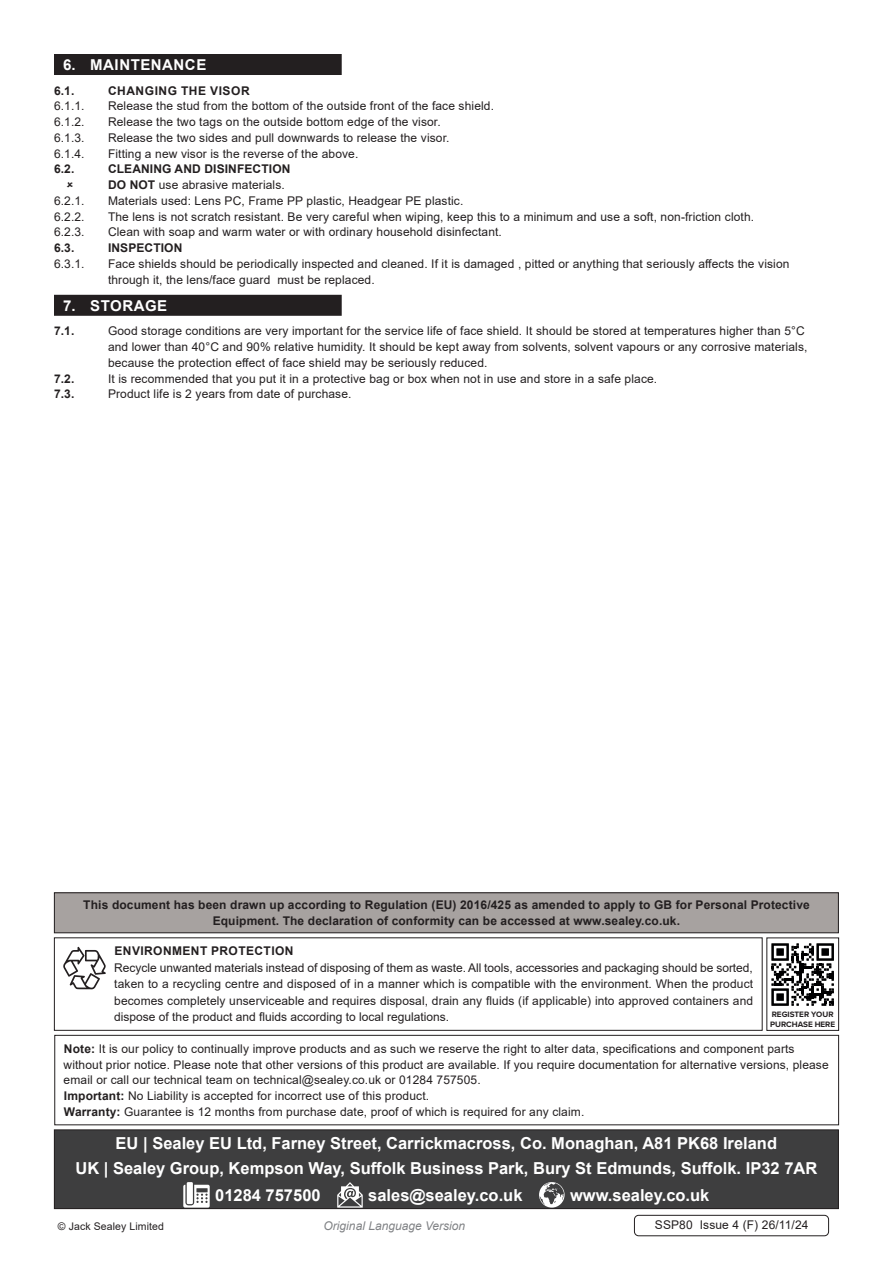
<style>
.page{position:relative;width:893px;height:1263px;background:#fff}
.page>*{position:absolute;margin:0;border:0;box-sizing:border-box;transform-origin:0 0}
.Footer_Contact_Information{font:700 16.5px "Arial";color:#fff}
.t1{font:700 15px "Arial";letter-spacing:.035em;color:#fff}
.Enviroment_Protection_Body{font:12px/15.8px "Arial";letter-spacing:.01em;color:#231f20}
.Body{font:12px/15.8px "Arial";letter-spacing:.01em;color:#231f20}
.Body-2{font:700 12px/15.8px "Arial";letter-spacing:.01em;color:#231f20;text-align:center}
.t2{font:italic 12px "Arial";color:#808285}
.Body__Footer{font:12px "Arial";letter-spacing:.01em;color:#231f20}
.Enviroment_Protection_Header{font:700 12px "Arial";letter-spacing:.035em;color:#231f20}
.Body-3{font:700 12px "Arial";letter-spacing:.045em;color:#231f20}
.Body__Justified__7pt{font:10.5px "Arial";letter-spacing:.01em;color:#231f20}
.t3{font:700 8.1px/9.4px "Proxima Nova";color:#231f20}
.s1{font-weight:700}
</style>
<div class="page">
<div style="left:54px;top:54px;width:288px;height:21px;background:#231f20"></div>
<div style="left:54px;top:295px;width:288px;height:21px;background:#231f20"></div>
<div style="left:634px;top:1215px;width:195px;height:21px;border:1px solid #231f20;border-radius:4px"></div>
<div style="left:54px;top:1130px;width:784px;height:78px;background:#3e3e3f"></div>
<svg style="left:183px;top:1185px;width:27px;height:22px"></svg>
<div style="left:187px;top:1182px;width:6px;height:22px;background:#fff"></div>
<svg style="left:337px;top:1182px;width:26px;height:25px"></svg>
<svg style="left:539px;top:1182px;width:26px;height:25px"></svg>
<div style="left:54px;top:1129px;width:785px;height:80px;border:1px solid #231f20"></div>
<div style="left:54px;top:937px;width:708px;height:94px;border:1px solid #231f20"></div>
<svg style="left:63px;top:947px;width:43px;height:42px"></svg>
<svg style="left:771px;top:943px;width:63px;height:63px"></svg>
<div style="left:766px;top:937px;width:73px;height:94px;border:1px solid #231f20"></div>
<div style="left:54px;top:893px;width:784px;height:40px;background:#a7a2a0"></div>
<div style="left:54px;top:892px;width:785px;height:41px;border:1px solid #231f20"></div>
<div style="left:54px;top:1035px;width:785px;height:90px;border:1px solid #231f20"></div>
<p class="t1" style="left:63px;top:54px;width:145px">6. MAINTENANCE</p>
<p class="Body-2" style="left:54px;top:83px;width:22px">6.1.</p>
<p class="Body-3" style="left:108px;top:82px;width:143px">CHANGING THE VISOR</p>
<p class="Enviroment_Protection_Body" style="left:54px;top:98px;width:32px">6.1.1.</p>
<p class="Enviroment_Protection_Body" style="left:108px;top:98px;width:388px">Release the stud from the bottom of the outside front of the face shield.</p>
<p class="Enviroment_Protection_Body" style="left:54px;top:114px;width:32px">6.1.2.</p>
<p class="Enviroment_Protection_Body" style="left:108px;top:114px;width:334px">Release the two tags on the outside bottom edge of the visor.</p>
<p class="Enviroment_Protection_Body" style="left:54px;top:130px;width:32px">6.1.3.</p>
<p class="Enviroment_Protection_Body" style="left:108px;top:130px;width:343px">Release the two sides and pull downwards to release the visor.</p>
<p class="Enviroment_Protection_Body" style="left:54px;top:145px;width:32px">6.1.4.</p>
<p class="Enviroment_Protection_Body" style="left:108px;top:145px;width:252px">Fitting a new visor is the reverse of the above.</p>
<p class="Body-2" style="left:54px;top:161px;width:22px">6.2.</p>
<p class="Body-2" style="left:108px;top:161px;width:184px">CLEANING AND DISINFECTION</p>
<p class="Enviroment_Protection_Body" style="left:108px;top:177px;width:178px"><span class="s1">DO NOT</span> use abrasive materials.</p>
<p class="Enviroment_Protection_Body" style="left:54px;top:193px;width:32px">6.2.1.</p>
<p class="Enviroment_Protection_Body" style="left:108px;top:193px;width:357px">Materials used: Lens PC, Frame PP plastic, Headgear PE plastic.</p>
<p class="Enviroment_Protection_Body" style="left:54px;top:208px;width:32px">6.2.2.</p>
<p class="Enviroment_Protection_Body" style="left:108px;top:208px;width:648px">The lens is not scratch resistant. Be very careful when wiping, keep this to a minimum and use a soft, non-friction cloth.</p>
<p class="Enviroment_Protection_Body" style="left:54px;top:224px;width:32px">6.2.3.</p>
<p class="Enviroment_Protection_Body" style="left:108px;top:224px;width:395px">Clean with soap and warm water or with ordinary household disinfectant.</p>
<p class="Body-2" style="left:54px;top:240px;width:22px">6.3.</p>
<p class="Body-2" style="left:108px;top:240px;width:76px">INSPECTION</p>
<p class="Enviroment_Protection_Body" style="left:54px;top:256px;width:32px">6.3.1.</p>
<p class="Enviroment_Protection_Body" style="left:108px;top:256px;width:683px">Face shields should be periodically inspected and cleaned. If it is damaged , pitted or anything that seriously affects the vision through it, the lens/face guard must be replaced.</p>
<p class="t1" style="left:63px;top:295px;width:106px">7. STORAGE</p>
<p class="Body-2" style="left:54px;top:323px;width:22px">7.1.</p>
<p class="Enviroment_Protection_Body" style="left:108px;top:323px;width:701px">Good storage conditions are very important for the service life of face shield. It should be stored at temperatures higher than 5°C and lower than 40°C and 90% relative humidity. It should be kept away from solvents, solvent vapours or any corrosive materials, because the protection effect of face shield may be seriously reduced.</p>
<p class="Body-2" style="left:54px;top:371px;width:22px">7.2.</p>
<p class="Enviroment_Protection_Body" style="left:108px;top:370px;width:551px">It is recommended that you put it in a protective bag or box when not in use and store in a safe place.</p>
<p class="Body-2" style="left:54px;top:386px;width:22px">7.3.</p>
<p class="Enviroment_Protection_Body" style="left:108px;top:386px;width:245px">Product life is 2 years from date of purchase.</p>
<p class="Body-2" style="left:83px;top:897px;width:728px">This document has been drawn up according to Regulation (EU) 2016/425 as amended to apply to GB for Personal Protective<br>Equipment. The declaration of conformity can be accessed at www.sealey.co.uk.</p>
<p class="Enviroment_Protection_Header" style="left:114px;top:943px;width:181px">ENVIRONMENT PROTECTION</p>
<p class="Enviroment_Protection_Body" style="left:114px;top:959px;width:640px;line-height:16.5px;text-align:justify">Recycle unwanted materials instead of disposing of them as waste. All tools, accessories and packaging should be sorted, taken to a recycling centre and disposed of in a manner which is compatible with the environment. When the product becomes completely unserviceable and requires disposal, drain any fluids (if applicable) into approved containers and dispose of the product and fluids according to local regulations.</p>
<p class="t3" style="left:770px;top:1010px;width:67px">REGISTER YOUR<br>PURCHASE HERE</p>
<p class="Body" style="left:64px;top:1041px;width:767px"><span class="s1">Note:</span> It is our policy to continually improve products and as such we reserve the right to alter data, specifications and component parts without prior notice. Please note that other versions of this product are available. If you require documentation for alternative versions, please email or call our technical team on technical@sealey.co.uk or 01284 757505.</p>
<p class="Body" style="left:64px;top:1088px;width:367px"><span class="s1">Important:</span> No Liability is accepted for incorrect use of this product.</p>
<p class="Body" style="left:64px;top:1104px;width:522px"><span class="s1">Warranty:</span> Guarantee is 12 months from purchase date, proof of which is required for any claim.</p>
<p class="Footer_Contact_Information" style="left:116px;top:1132px;width:663px">EU | Sealey EU Ltd, Farney Street, Carrickmacross, Co. Monaghan, A81 PK68 Ireland</p>
<p class="Footer_Contact_Information" style="left:75px;top:1157px;width:743px">UK | Sealey Group, Kempson Way, Suffolk Business Park, Bury St Edmunds, Suffolk. IP32 7AR</p>
<p class="Footer_Contact_Information" style="left:215px;top:1184px;width:107px">01284 757500</p>
<p class="Footer_Contact_Information" style="left:368px;top:1184px;width:156px">sales@sealey.co.uk</p>
<p class="Footer_Contact_Information" style="left:570px;top:1184px;width:141px">www.sealey.co.uk</p>
<p class="Body__Justified__7pt" style="left:58px;top:1219px;width:108px">© Jack Sealey Limited</p>
<p class="t2" style="left:324px;top:1218px;width:143px">Original Language Version</p>
<p class="Body__Footer" style="left:655px;top:1216px;width:155px">SSP80 Issue 4 (F) 26/11/24</p>
</div>
